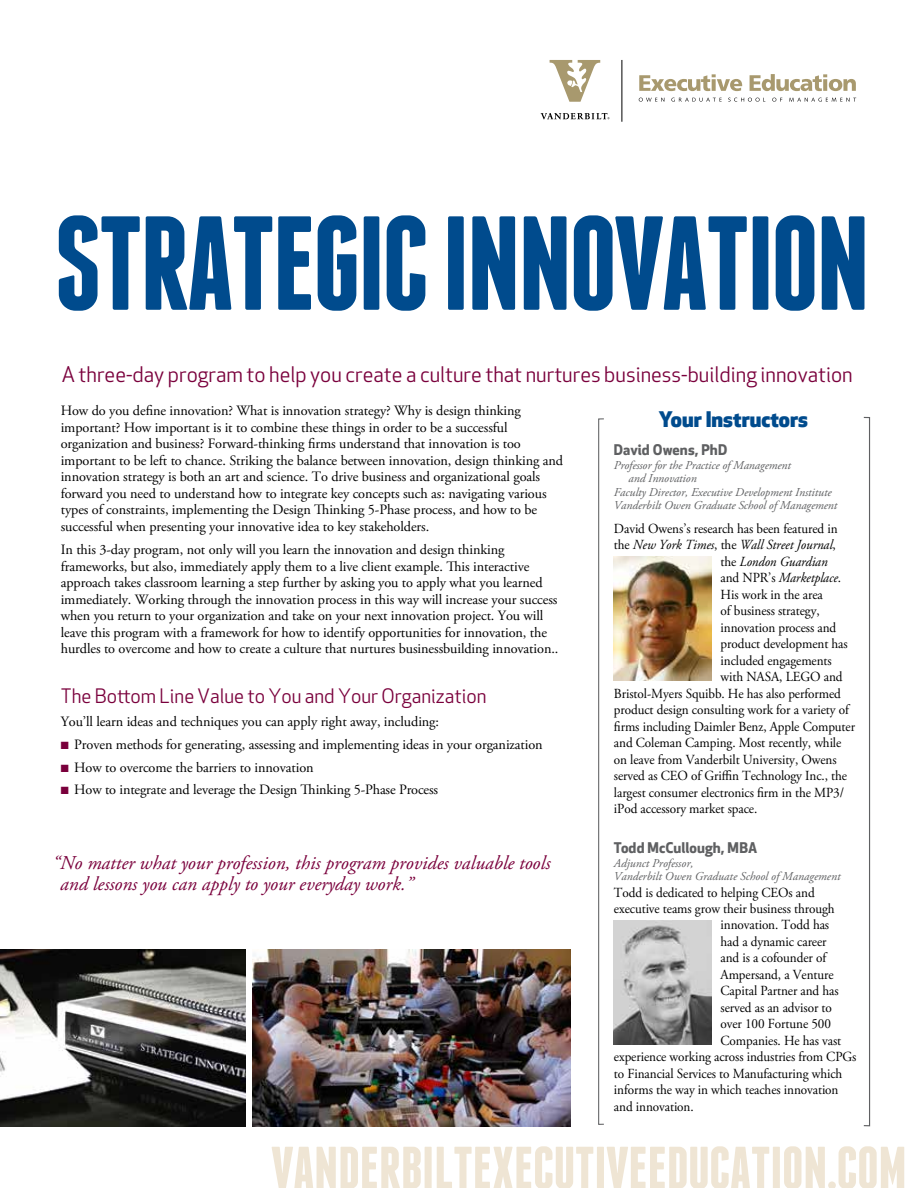
<style>
.page{position:relative;width:918px;height:1188px;background:#fff}
.page>*{position:absolute;margin:0;border:0;box-sizing:border-box;transform-origin:0 0}
.t1{font:700 133.5px "Franchise";letter-spacing:-.025em;color:#004b8d}
.t2{font:700 60px "Franchise";letter-spacing:-.01em;color:#efe5d4}
.t3{font:21px "Apex New";color:#7a003c}
.t4{font:800 21px "Apex New";color:#004b8d}
.t5{font:italic 19.5px/21px "Adobe Garamond Pro";color:#7a003c}
.t6{font:19.5px "Apex New";color:#7a003c}
.t7{font:700 14.4px "Apex New";letter-spacing:.005em;color:#5f6062}
.t8{font:14.25px/16.5px "Adobe Garamond Pro";letter-spacing:-.005em;color:#000}
.t9{font:13.8px "Adobe Garamond Pro";letter-spacing:-.005em;color:#000;scale:.95 1}
.t10{font:italic 13.8px "Adobe Garamond Pro";letter-spacing:-.005em;color:#000;scale:.95 1}
.t11{font:italic 12px/13.5px "Adobe Garamond Pro";letter-spacing:-.005em;color:#5f6062}
.s1{color:#7a003c}
.s2{font-style:normal}
</style>
<div class="page">
<img style="left:252px;top:949px;width:318px;height:177px">
<img style="left:0;top:949px;width:246px;height:178px">
<img style="left:614px;top:557px;width:97px;height:124px">
<img style="left:614px;top:921px;width:97px;height:124px">
<div style="left:863px;top:417px;width:7px;height:709px;border:1px solid #5f6062"></div>
<div style="left:598px;top:418px;width:6px;height:707px;border:1px solid #5f6062"></div>
<svg style="left:639px;top:98px;width:25px;height:4px"></svg>
<svg style="left:671px;top:98px;width:51px;height:4px"></svg>
<svg style="left:728px;top:98px;width:37px;height:4px"></svg>
<svg style="left:772px;top:98px;width:10px;height:4px"></svg>
<svg style="left:789px;top:98px;width:67px;height:4px"></svg>
<svg style="left:550px;top:60px;width:50px;height:42px"></svg>
<hr style="left:622px;top:60px;width:1px;height:62px;background:#000">
<svg style="left:541px;top:113px;width:69px;height:6px"></svg>
<svg style="left:639px;top:74px;width:103px;height:17px"></svg>
<svg style="left:750px;top:74px;width:106px;height:17px"></svg>
<h1 class="t1" style="left:55px;top:201px;width:817px">STRATEGIC INNOVATION</h1>
<h3 class="t3" style="left:62px;top:361px;width:792px">A three-day program to help you create a culture that nurtures business-building innovation</h3>
<p class="t8" style="left:61px;top:403px;width:504px">How do you define innovation? What is innovation strategy? Why is design thinking important? How important is it to combine these things in order to be a successful organization and business? Forward-thinking firms understand that innovation is too important to be left to chance. Striking the balance between innovation, design thinking and innovation strategy is both an art and science. To drive business and organizational goals forward you need to understand how to integrate key concepts such as: navigating various types of constraints, implementing the Design Thinking 5-Phase process, and how to be successful when presenting your innovative idea to key stakeholders.</p>
<p class="t8" style="left:61px;top:542px;width:499px">In this 3-day program, not only will you learn the innovation and design thinking frameworks, but also, immediately apply them to a live client example. This interactive approach takes classroom learning a step further by asking you to apply what you learned immediately. Working through the innovation process in this way will increase your success when you return to your organization and take on your next innovation project. You will leave this program with a framework for how to identify opportunities for innovation, the hurdles to overcome and how to create a culture that nurtures businessbuilding innovation..</p>
<h3 class="t6" style="left:61px;top:683px;width:427px">The Bottom Line Value to You and Your Organization</h3>
<p class="t8" style="left:61px;top:714px;width:380px">You’ll learn ideas and techniques you can apply right away, including:</p>
<p class="t8" style="left:61px;top:737px;width:483px"><span class="s1">■</span> Proven methods for generating, assessing and implementing ideas in your organization</p>
<p class="t8" style="left:61px;top:759px;width:254px"><span class="s1">■</span> How to overcome the barriers to innovation</p>
<p class="t8" style="left:61px;top:782px;width:379px"><span class="s1">■</span> How to integrate and leverage the Design Thinking 5-Phase Process</p>
<h3 class="t5" style="left:60px;top:853px;width:492px;text-indent:-8px">“No matter what your profession, this program provides valuable tools and lessons you can apply to your everyday work.”</h3>
<h3 class="t4" style="left:659px;top:404px;width:151px">Your Instructors</h3>
<p class="t7" style="left:614px;top:440px;width:115px">David Owens, PhD</p>
<p class="t11" style="left:614px;top:459px;width:178px">Professor for the Practice of Management</p>
<p class="t11" style="left:629px;top:472px;width:70px">and Innovation</p>
<p class="t11" style="left:614px;top:486px;width:219px">Faculty Director, Executive Development Institute</p>
<p class="t11" style="left:614px;top:499px;width:225px">Vanderbilt Owen Graduate School of Management</p>
<p class="t9" style="left:614px;top:520px;width:237px">David Owens’s research has been featured in</p>
<p class="t10" style="left:614px;top:537px;width:235px"><span class="s2">the</span> New York Times<span class="s2">, the</span> Wall Street Journal<span class="s2">,</span></p>
<p class="t10" style="left:721px;top:553px;width:114px"><span class="s2">the</span> London Guardian</p>
<p class="t10" style="left:721px;top:570px;width:129px"><span class="s2">and NPR’s</span> Marketplace<span class="s2">.</span></p>
<p class="t9" style="left:721px;top:586px;width:109px">His work in the area</p>
<p class="t9" style="left:721px;top:603px;width:106px">of business strategy,</p>
<p class="t9" style="left:721px;top:619px;width:123px">innovation process and</p>
<p class="t9" style="left:721px;top:636px;width:135px">product development has</p>
<p class="t9" style="left:721px;top:652px;width:119px">included engagements</p>
<p class="t9" style="left:721px;top:669px;width:130px">with NASA, LEGO and</p>
<p class="t9" style="left:614px;top:685px;width:240px">Bristol-Myers Squibb. He has also performed</p>
<p class="t9" style="left:614px;top:702px;width:249px">product design consulting work for a variety of</p>
<p class="t9" style="left:614px;top:718px;width:255px">firms including Daimler Benz, Apple Computer</p>
<p class="t9" style="left:614px;top:735px;width:241px">and Coleman Camping. Most recently, while</p>
<p class="t9" style="left:614px;top:751px;width:236px">on leave from Vanderbilt University, Owens</p>
<p class="t9" style="left:614px;top:768px;width:247px">served as CEO of Griffin Technology Inc., the</p>
<p class="t9" style="left:614px;top:784px;width:244px">largest consumer electronics firm in the MP3/</p>
<p class="t9" style="left:614px;top:801px;width:152px">iPod accessory market space.</p>
<p class="t7" style="left:614px;top:837px;width:145px">Todd McCullough, MBA</p>
<p class="t11" style="left:614px;top:856px;width:228px">Adjunct Professor,<br>Vanderbilt Owen Graduate School of Management</p>
<p class="t9" style="left:614px;top:884px;width:213px">Todd is dedicated to helping CEOs and</p>
<p class="t9" style="left:614px;top:900px;width:234px">executive teams grow their business through</p>
<p class="t9" style="left:721px;top:917px;width:116px">innovation. Todd has</p>
<p class="t9" style="left:721px;top:933px;width:113px">had a dynamic career</p>
<p class="t9" style="left:721px;top:950px;width:113px">and is a cofounder of</p>
<p class="t9" style="left:721px;top:966px;width:121px">Ampersand, a Venture</p>
<p class="t9" style="left:721px;top:983px;width:126px">Capital Partner and has</p>
<p class="t9" style="left:721px;top:999px;width:119px">served as an advisor to</p>
<p class="t9" style="left:721px;top:1016px;width:118px">over 100 Fortune 500</p>
<p class="t9" style="left:721px;top:1032px;width:129px">Companies. He has vast</p>
<p class="t9" style="left:614px;top:1049px;width:257px">experience working across industries from CPGs</p>
<p class="t9" style="left:614px;top:1065px;width:242px">to Financial Services to Manufacturing which</p>
<p class="t9" style="left:614px;top:1082px;width:238px">informs the way in which teaches innovation</p>
<p class="t9" style="left:614px;top:1098px;width:86px">and innovation.</p>
<h2 class="t2" style="left:271px;top:1140px;width:637px">VANDERBILTEXECUTIVEEDUCATION.COM</h2>
</div>
